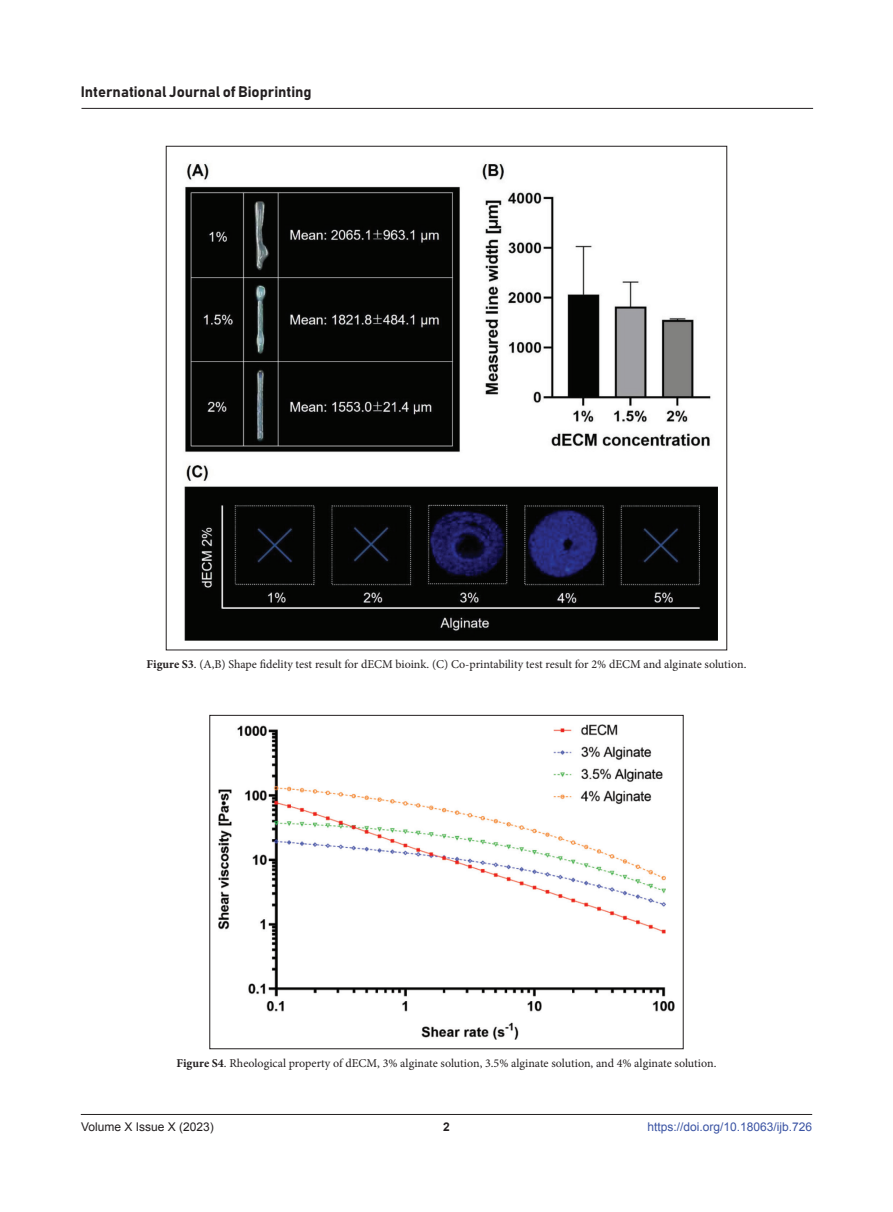
<style>
.page{position:relative;width:893px;height:1212px;background:#fff}
.page>*{position:absolute;margin:0;border:0;box-sizing:border-box;transform-origin:0 0}
.t1{font:15px "Bahnschrift";color:#231f20}
.figLends{font:12px "Minion Pro";color:#231f20}
.t2{font:12px "Arial";color:#3a53a3}
.t3{font:12px "Arial";color:#231f20}
.t4{font:700 12px "Arial";color:#231f20}
.s1{font-weight:700}
</style>
<div class="page">
<hr style="left:81px;top:1114px;width:731px;height:1px;background:#231f20">
<hr style="left:81px;top:108px;width:732px;height:1px;background:#231f20">
<img style="left:184px;top:163px;width:534px;height:478px">
<img style="left:219px;top:724px;width:455px;height:316px">
<p class="t1" style="left:81px;top:83px;width:232px">International Journal of Bioprinting</p>
<p class="figLends" style="left:147px;top:656px;width:601px"><span class="s1">Figure S3</span>. (A,B) Shape fidelity test result for dECM bioink. (C) Co-printability test result for 2% dECM and alginate solution.</p>
<p class="figLends" style="left:177px;top:1055px;width:541px"><span class="s1">Figure S4</span>. Rheological property of dECM, 3% alginate solution, 3.5% alginate solution, and 4% alginate solution.</p>
<p class="t3" style="left:81px;top:1119px;width:134px">Volume X Issue X (2023)</p>
<p class="t4" style="left:443px;top:1119px;width:8px">2</p>
<p class="t2" style="left:647px;top:1119px;width:166px">https://doi.org/10.18063/ijb.726</p>
</div>
